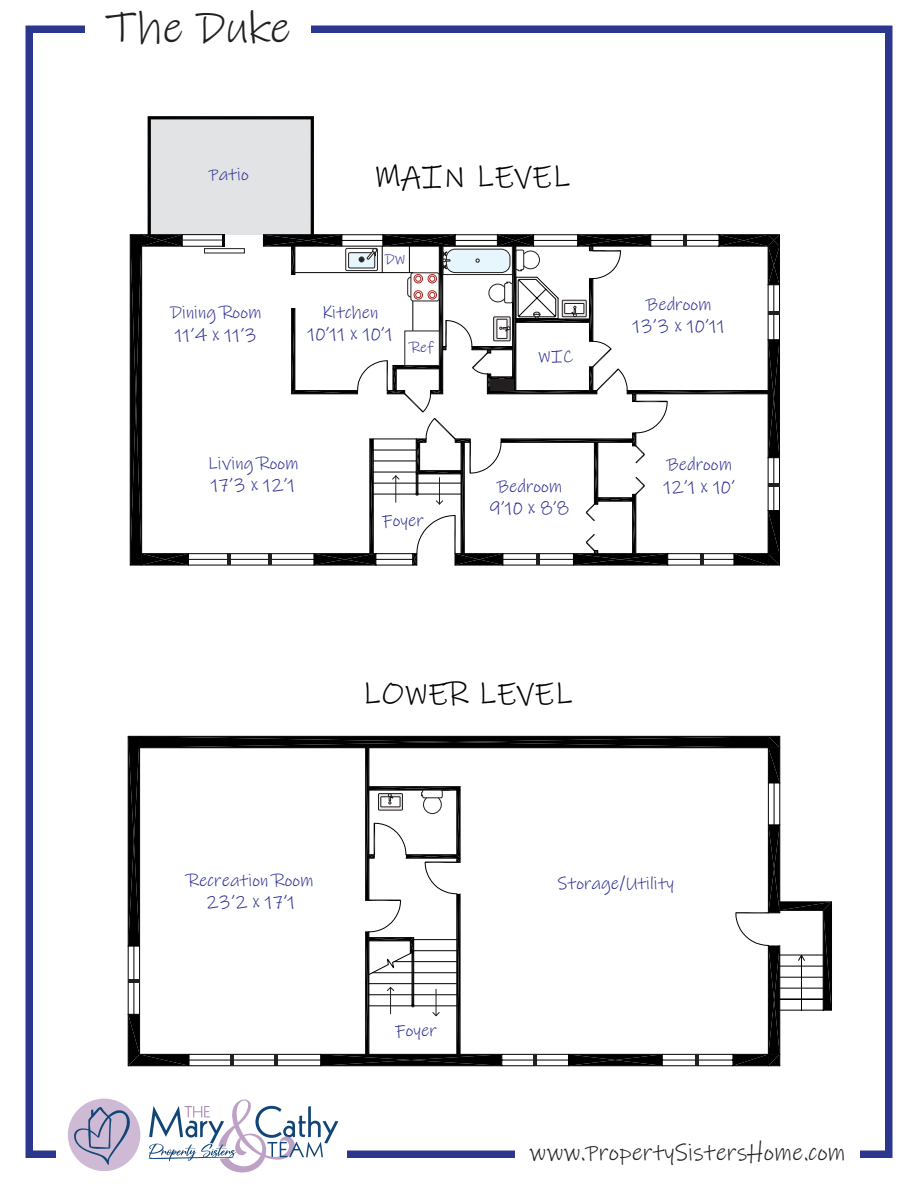
<style>
.page{position:relative;width:918px;height:1188px;background:#fff}
.page>*{position:absolute;margin:0;border:0;box-sizing:border-box;transform-origin:0 0}
.t1{font:45px "Ink Free";color:#231f20}
.t2{font:33px "Ink Free";color:#000}
.t3{font:24px "Ink Free";color:#231f20}
.t4{font:18px/21.6px "Ink Free";color:#2e3192;text-align:center}
.t5{font:15px "Ink Free";color:#2e3192}
</style>
<div class="page">
<div style="left:26px;top:26px;width:866px;height:1132px;border:8px solid #2d368e"></div>
<div style="left:515px;top:1136px;width:345px;height:37px;background:#fff"></div>
<div style="left:57px;top:1095px;width:290px;height:86px;background:#fff"></div>
<div style="left:68px;top:1099px;width:72px;height:72px;background:#cebad4;border-radius:50%"></div>
<svg style="left:70px;top:1106px;width:63px;height:59px"></svg>
<svg style="left:148px;top:1099px;width:190px;height:73px"></svg>
<svg style="left:128px;top:736px;width:704px;height:330px"></svg>
<svg style="left:130px;top:116px;width:650px;height:450px"></svg>
<hr style="left:180px;top:240px;width:44px;height:1px;background:#231f20">
<div style="left:204px;top:248px;width:41px;height:5px;border:1px solid #231f20"></div>
<div style="left:86px;top:14px;width:225px;height:31px;background:#fff"></div>
<h1 class="t1" style="left:106px;top:2px;width:187px">The Duke</h1>
<p class="t4" style="left:209px;top:164px;width:42px">Patio</p>
<h2 class="t2" style="left:374px;top:157px;width:198px">MAIN LEVEL</h2>
<p class="t5" style="left:385px;top:251px;width:22px">DW</p>
<p class="t4" style="left:170px;top:302px;width:93px;text-align:left">Dining Room<br>11’4 x 11’3</p>
<p class="t4" style="left:307px;top:302px;width:87px">Kitchen<br>10’11 x 10’1</p>
<p class="t5" style="left:411px;top:338px;width:24px">Ref</p>
<p class="t4" style="left:538px;top:346px;width:36px">WIC</p>
<p class="t4" style="left:633px;top:294px;width:94px">Bedroom<br>13’3 x 10’11</p>
<p class="t4" style="left:208px;top:453px;width:93px;text-align:left">Living Room<br>17’3 x 12’1</p>
<p class="t4" style="left:382px;top:510px;width:43px">Foyer</p>
<p class="t4" style="left:667px;top:454px;width:67px">Bedroom</p>
<p class="t4" style="left:497px;top:476px;width:67px">Bedroom</p>
<p class="t4" style="left:663px;top:476px;width:73px">12’1 x 10’</p>
<p class="t4" style="left:490px;top:497px;width:81px">9’10 x 8’8</p>
<h2 class="t2" style="left:362px;top:674px;width:212px">LOWER LEVEL</h2>
<p class="t4" style="left:188px;top:870px;width:127px">Recreation Room<br>23’2 x 17’1</p>
<p class="t4" style="left:558px;top:873px;width:118px">Storage/Utility</p>
<p class="t4" style="left:395px;top:1020px;width:43px">Foyer</p>
<h3 class="t3" style="left:529px;top:1138px;width:318px">www.PropertySistersHome.com</h3>
</div>
